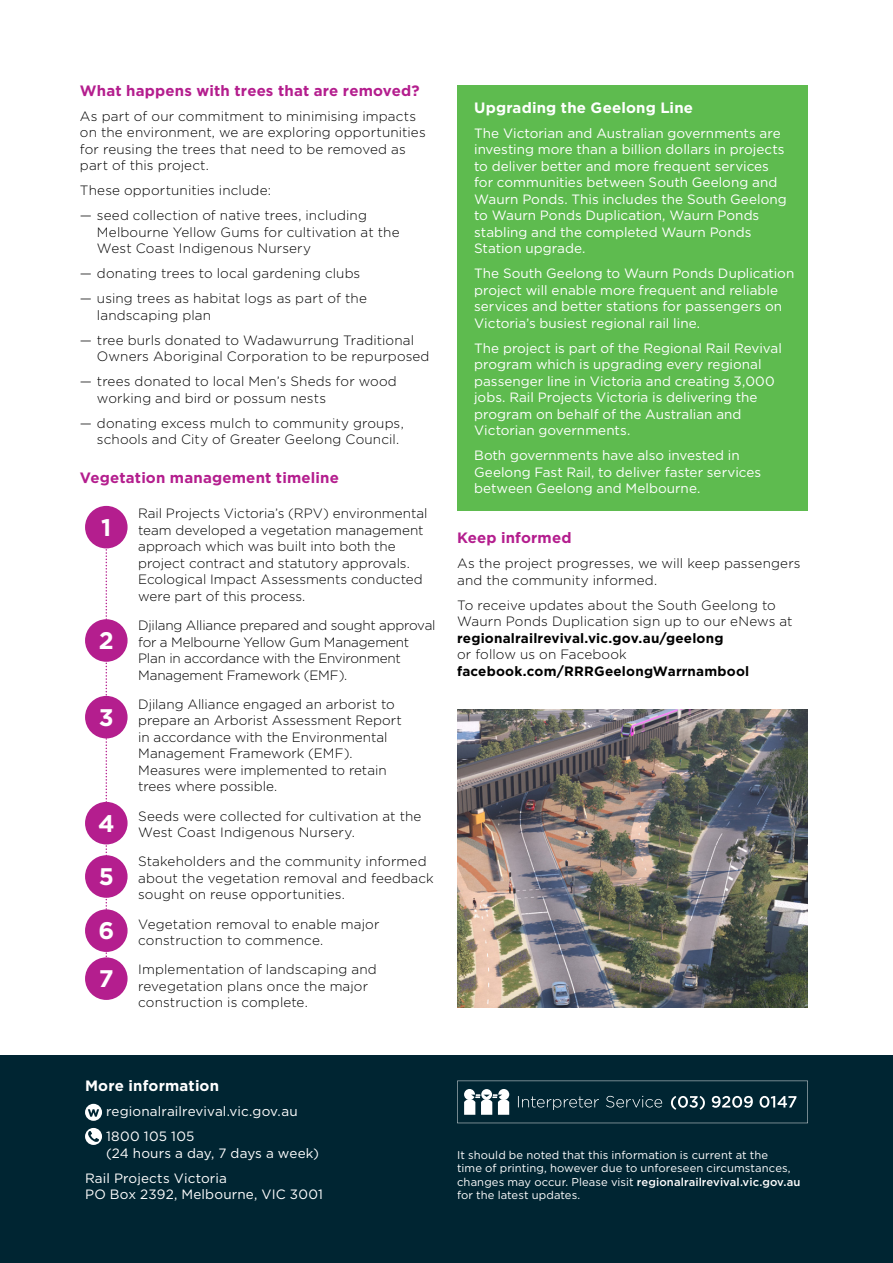
<style>
.page{position:relative;width:893px;height:1263px;background:#fff}
.page>*{position:absolute;margin:0;border:0;box-sizing:border-box;transform-origin:0 0}
.t1{font:700 24px "Gotham";color:#fff}
.BODY_H1{font:700 15px "Gotham";letter-spacing:.01em;color:#b41e8e}
.BODY_H1-2{font:700 15px "Gotham";letter-spacing:.01em;color:#fff}
.BODY_COPY{font:300 13.5px/16.5px "Gotham";letter-spacing:.005em;color:#000}
.BODY_COPY-2{font:13.5px/16.5px "Gotham";color:#fff}
.BODY_COPY-3{font:300 13.5px/16.5px "Gotham";letter-spacing:-.015em;color:#000}
.t2{font:11.25px/13.5px "Gotham";letter-spacing:.005em;color:#fff}
.s1{font-weight:700}
.s2{font-weight:500}
</style>
<div class="page">
<div style="left:0;top:1055px;width:893px;height:208px;background:#002532"></div>
<svg style="left:457px;top:1081px;width:351px;height:42px"></svg>
<div style="left:85px;top:1104px;width:17px;height:17px;background:#fff;border-radius:50%"></div>
<svg style="left:88px;top:1109px;width:11px;height:8px"></svg>
<div style="left:85px;top:1128px;width:17px;height:17px;background:#fff;border-radius:50%"></div>
<svg style="left:88px;top:1131px;width:11px;height:11px"></svg>
<div style="left:457px;top:85px;width:351px;height:425px;background:#5ebb4f"></div>
<svg style="left:106px;top:548px;width:1px;height:409px"></svg>
<div style="left:85px;top:506px;width:43px;height:42px;background:#b41e8e;border-radius:50%"></div>
<div style="left:85px;top:619px;width:43px;height:43px;background:#b41e8e;border-radius:50%"></div>
<div style="left:85px;top:696px;width:43px;height:42px;background:#b41e8e;border-radius:50%"></div>
<div style="left:85px;top:802px;width:43px;height:42px;background:#b41e8e;border-radius:50%"></div>
<div style="left:85px;top:855px;width:43px;height:43px;background:#b41e8e;border-radius:50%"></div>
<div style="left:85px;top:909px;width:43px;height:43px;background:#b41e8e;border-radius:50%"></div>
<div style="left:85px;top:957px;width:43px;height:43px;background:#b41e8e;border-radius:50%"></div>
<img style="left:457px;top:710px;width:351px;height:297px">
<p class="BODY_H1" style="left:80px;top:80px;width:341px">What happens with trees that are removed?</p>
<p class="BODY_COPY" style="left:80px;top:107px;width:347px">As part of our commitment to minimising impacts on the environment, we are exploring opportunities for reusing the trees that need to be removed as part of this project.</p>
<p class="BODY_COPY" style="left:80px;top:182px;width:192px">These opportunities include:</p>
<p class="BODY_COPY" style="left:97px;top:207px;width:304px;text-indent:-17px">— seed collection of native trees, including<br>Melbourne Yellow Gums for cultivation at the<br>West Coast Indigenous Nursery</p>
<p class="BODY_COPY" style="left:80px;top:265px;width:282px">— donating trees to local gardening clubs</p>
<p class="BODY_COPY" style="left:97px;top:290px;width:271px;text-indent:-17px">— using trees as habitat logs as part of the landscaping plan</p>
<p class="BODY_COPY" style="left:97px;top:331px;width:334px;text-indent:-17px">— tree burls donated to Wadawurrung Traditional<br>Owners Aboriginal Corporation to be repurposed</p>
<p class="BODY_COPY" style="left:97px;top:373px;width:301px;text-indent:-17px">— trees donated to local Men’s Sheds for wood working and bird or possum nests</p>
<p class="BODY_COPY" style="left:97px;top:414px;width:308px;text-indent:-17px">— donating excess mulch to community groups, schools and City of Greater Geelong Council.</p>
<p class="BODY_H1" style="left:80px;top:468px;width:261px">Vegetation management timeline</p>
<p class="t1" style="left:101px;top:511px;width:12px">1</p>
<p class="t1" style="left:99px;top:624px;width:16px">2</p>
<p class="t1" style="left:99px;top:701px;width:16px">3</p>
<p class="t1" style="left:98px;top:807px;width:18px">4</p>
<p class="t1" style="left:99px;top:860px;width:17px">5</p>
<p class="t1" style="left:98px;top:915px;width:17px">6</p>
<p class="t1" style="left:99px;top:963px;width:16px">7</p>
<p class="BODY_COPY" style="left:138px;top:505px;width:291px">Rail Projects Victoria’s (RPV) environmental team developed a vegetation management approach which was built into both the project contract and statutory approvals.<br>Ecological Impact Assessments conducted were part of this process.</p>
<p class="BODY_COPY-3" style="left:138px;top:617px;width:299px">Djilang Alliance prepared and sought approval for a Melbourne Yellow Gum Management Plan in accordance with the Environment Management Framework (EMF).</p>
<p class="BODY_COPY" style="left:138px;top:695px;width:265px">Djilang Alliance engaged an arborist to prepare an Arborist Assessment Report in accordance with the Environmental Management Framework (EMF).<br>Measures were implemented to retain trees where possible.</p>
<p class="BODY_COPY" style="left:138px;top:807px;width:285px">Seeds were collected for cultivation at the<br>West Coast Indigenous Nursery.</p>
<p class="BODY_COPY" style="left:138px;top:853px;width:297px">Stakeholders and the community informed about the vegetation removal and feedback sought on reuse opportunities.</p>
<p class="BODY_COPY" style="left:138px;top:915px;width:243px">Vegetation removal to enable major construction to commence.</p>
<p class="BODY_COPY" style="left:138px;top:961px;width:240px">Implementation of landscaping and revegetation plans once the major construction is complete.</p>
<p class="BODY_H1-2" style="left:474px;top:97px;width:220px">Upgrading the Geelong Line</p>
<p class="BODY_COPY-2" style="left:474px;top:124px;width:314px">The Victorian and Australian governments are investing more than a billion dollars in projects to deliver better and more frequent services for communities between South Geelong and Waurn Ponds. This includes the South Geelong to Waurn Ponds Duplication, Waurn Ponds stabling and the completed Waurn Ponds Station upgrade.</p>
<p class="BODY_COPY-2" style="left:474px;top:265px;width:322px">The South Geelong to Waurn Ponds Duplication project will enable more frequent and reliable services and better stations for passengers on Victoria’s busiest regional rail line.</p>
<p class="BODY_COPY-2" style="left:474px;top:339px;width:309px">The project is part of the Regional Rail Revival program which is upgrading every regional passenger line in Victoria and creating 3,000 jobs. Rail Projects Victoria is delivering the program on behalf of the Australian and Victorian governments.</p>
<p class="BODY_COPY-2" style="left:474px;top:447px;width:288px">Both governments have also invested in<br>Geelong Fast Rail, to deliver faster services between Geelong and Melbourne.</p>
<p class="BODY_H1" style="left:457px;top:528px;width:116px">Keep informed</p>
<p class="BODY_COPY" style="left:457px;top:555px;width:345px">As the project progresses, we will keep passengers and the community informed.</p>
<p class="BODY_COPY" style="left:457px;top:596px;width:337px">To receive updates about the South Geelong to Waurn Ponds Duplication sign up to our eNews at <span class="s1">regionalrailrevival.vic.gov.au/geelong<br></span>or follow us on Facebook <span class="s1">facebook.com/RRRGeelongWarrnambool</span></p>
<p class="BODY_H1-2" style="left:85px;top:1076px;width:136px">More information</p>
<p class="BODY_COPY-2" style="left:106px;top:1098px;width:193px;line-height:25px">regionalrailrevival.vic.gov.au<br>1800 105 105</p>
<p class="BODY_COPY-2" style="left:85px;top:1140px;width:236px;line-height:25px;text-indent:21px">(24 hours a day, 7 days a week)<br>Rail Projects Victoria</p>
<p class="BODY_COPY-2" style="left:85px;top:1186px;width:239px">PO Box 2392, Melbourne, VIC 3001</p>
<p class="t2" style="left:457px;top:1148px;width:345px">It should be noted that this information is current at the<br>time of printing, however due to unforeseen circumstances, changes may occur. Please visit <span class="s2">regionalrailrevival.vic.gov.au </span>for the latest updates.</p>
</div>
